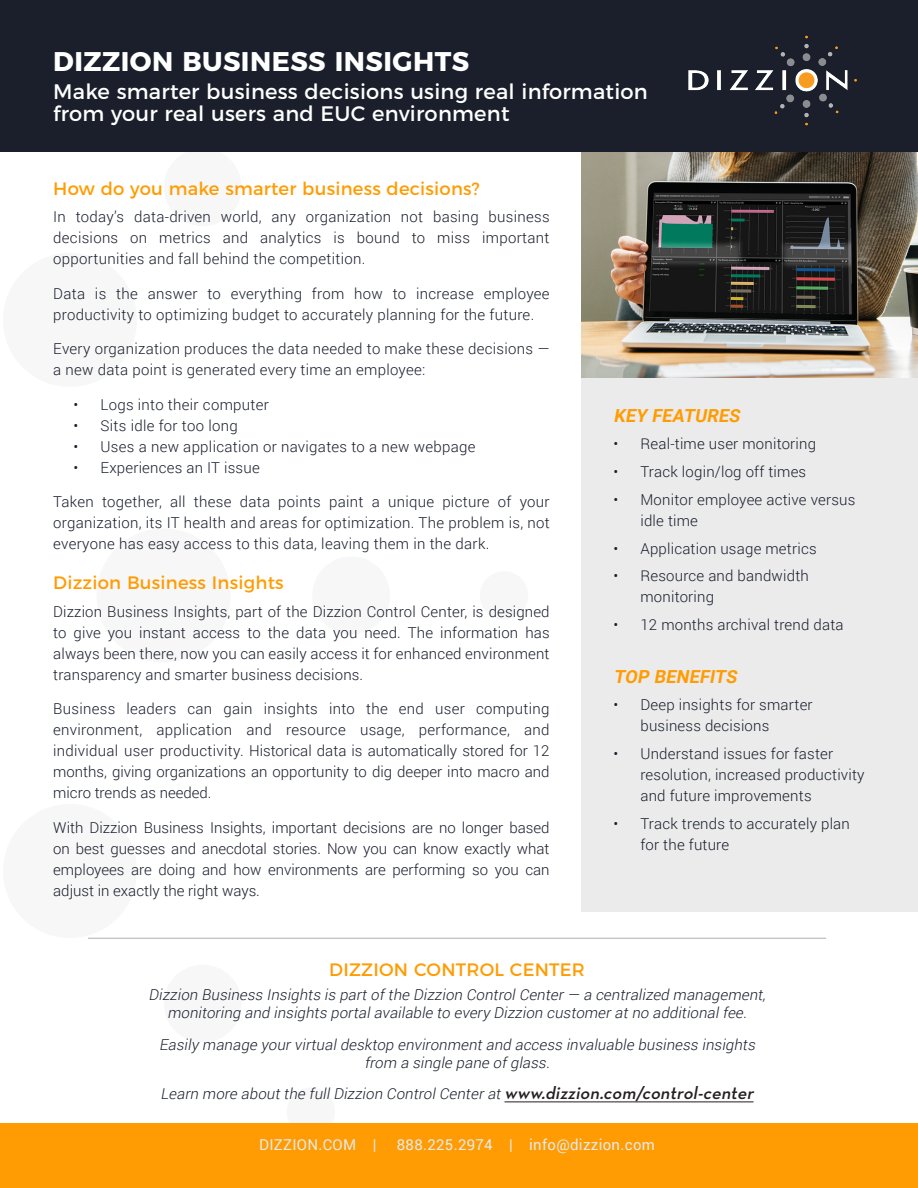
<style>
.page{position:relative;width:918px;height:1188px;background:#fff}
.page>*{position:absolute;margin:0;border:0;box-sizing:border-box;transform-origin:0 0}
.Interior_Title{font:700 27px "Montserrat";letter-spacing:.015em;color:#fff}
.Interior_Subtitle{font:21px/22.5px "Montserrat";letter-spacing:.01em;color:#fff}
.Interior_Copy{font:18px "Montserrat";letter-spacing:.01em;color:#ff9c03}
.Interior_Side_Bullet{font:italic 700 18px "Roboto";color:#ff9c03}
.Interior_Side_Bullet-2{font:18px "Montserrat";letter-spacing:.01em;color:#ff9c03}
.Interior_Copy-2{font:300 15px/21px "Roboto";letter-spacing:.015em;color:#191e2c}
.Interior_Copy-3{font:italic 300 15px/18px "Roboto";color:#191e2c;text-align:center}
.Category{font:15px "Roboto";letter-spacing:.02em;color:#eaeaea}
.s1{font-family:"Neutraface Text";font-weight:600;font-size:18px;color:#231f20}
</style>
<div class="page">
<div style="left:581px;top:0;width:337px;height:912px;background:#ebebeb"></div>
<div style="left:97px;top:528px;width:134px;height:134px;background:#f7f7f7;border-radius:50%"></div>
<div style="left:480px;top:571px;width:48px;height:49px;background:#f7f7f7;border-radius:50%"></div>
<div style="left:312px;top:557px;width:78px;height:77px;background:#f7f7f7;border-radius:50%"></div>
<svg style="left:160px;top:151px;width:85px;height:1px"></svg>
<div style="left:0;top:1123px;width:918px;height:65px;background:#ff9c03"></div>
<img style="left:581px;top:151px;width:337px;height:227px">
<div style="left:0;top:0;width:918px;height:151px;background:#1a1f2b"></div>
<img style="left:688px;top:35px;width:169px;height:91px">
<hr style="left:504px;top:1102px;width:250px;height:1px;background:#231f20">
<hr style="left:88px;top:938px;width:738px;height:1px;background:#b0aeae">
<p class="Interior_Title" style="left:53px;top:39px;width:417px">DIZZION BUSINESS INSIGHTS</p>
<p class="Interior_Subtitle" style="left:53px;top:78px;width:596px">Make smarter business decisions using real information from your real users and EUC environment</p>
<p class="Interior_Copy" style="left:53px;top:174px;width:428px">How do you make smarter business decisions?</p>
<p class="Interior_Copy-2" style="left:53px;top:206px;width:498px;text-align:justify">In today’s data-driven world, any organization not basing business decisions on metrics and analytics is bound to miss important opportunities and fall behind the competition.</p>
<p class="Interior_Copy-2" style="left:53px;top:282px;width:498px">Data is the answer to everything from how to increase employee productivity to optimizing budget to accurately planning for the future.</p>
<p class="Interior_Copy-2" style="left:53px;top:338px;width:498px">Every organization produces the data needed to make these decisions — a new data point is generated every time an employee:</p>
<p class="Interior_Copy-2" style="left:74px;top:393px;width:197px">• Logs into their computer</p>
<p class="Interior_Copy-2" style="left:74px;top:414px;width:166px">• Sits idle for too long</p>
<p class="Interior_Copy-2" style="left:74px;top:435px;width:404px">• Uses a new application or navigates to a new webpage</p>
<p class="Interior_Copy-2" style="left:74px;top:456px;width:188px">• Experiences an IT issue</p>
<p class="Interior_Copy-2" style="left:53px;top:491px;width:498px;text-align:justify">Taken together, all these data points paint a unique picture of your organization, its IT health and areas for optimization. The problem is, not everyone has easy access to this data, leaving them in the dark.</p>
<p class="Interior_Copy" style="left:53px;top:568px;width:232px">Dizzion Business Insights</p>
<p class="Interior_Copy-2" style="left:53px;top:600px;width:498px;text-align:justify">Dizzion Business Insights, part of the Dizzion Control Center, is designed to give you instant access to the data you need. The information has always been there, now you can easily access it for enhanced environment transparency and smarter business decisions.</p>
<p class="Interior_Copy-2" style="left:53px;top:698px;width:498px;text-align:justify">Business leaders can gain insights into the end user computing environment, application and resource usage, performance, and individual user productivity. Historical data is automatically stored for 12 months, giving organizations an opportunity to dig deeper into macro and micro trends as needed.</p>
<p class="Interior_Copy-2" style="left:53px;top:816px;width:498px;text-align:justify">With Dizzion Business Insights, important decisions are no longer based on best guesses and anecdotal stories. Now you can know exactly what employees are doing and how environments are performing so you can adjust in exactly the right ways.</p>
<p class="Interior_Side_Bullet" style="left:613px;top:403px;width:132px">KEY FEATURES</p>
<p class="Interior_Copy-2" style="left:613px;top:433px;width:204px">• Real-time user monitoring</p>
<p class="Interior_Copy-2" style="left:613px;top:461px;width:194px">• Track login/log off times</p>
<p class="Interior_Copy-2" style="left:640px;top:489px;width:217px;text-indent:-27px">• Monitor employee active versus idle time</p>
<p class="Interior_Copy-2" style="left:613px;top:537px;width:205px">• Application usage metrics</p>
<p class="Interior_Copy-2" style="left:640px;top:565px;width:170px;text-indent:-27px">• Resource and bandwidth monitoring</p>
<p class="Interior_Copy-2" style="left:613px;top:614px;width:232px">• 12 months archival trend data</p>
<p class="Interior_Side_Bullet" style="left:613px;top:664px;width:129px">TOP BENEFITS</p>
<p class="Interior_Copy-2" style="left:640px;top:694px;width:174px;text-indent:-27px">• Deep insights for smarter business decisions</p>
<p class="Interior_Copy-2" style="left:640px;top:743px;width:226px;text-indent:-27px">• Understand issues for faster resolution, increased productivity and future improvements</p>
<p class="Interior_Copy-2" style="left:640px;top:813px;width:211px;text-indent:-27px">• Track trends to accurately plan for the future</p>
<p class="Interior_Side_Bullet-2" style="left:329px;top:955px;width:257px">DIZZION CONTROL CENTER</p>
<p class="Interior_Copy-3" style="left:149px;top:986px;width:622px">Dizzion Business Insights is partofthe Dizzion ControlCenter— a centralized management, monitoring and insights portalavailable to every Dizzion customeratno additionalfee.</p>
<p class="Interior_Copy-3" style="left:159px;top:1035px;width:601px">Easily manage yourvirtualdesktop environmentand access invaluable business insights from a single pane ofglass.</p>
<p class="Interior_Copy-3" style="left:161px;top:1085px;width:598px">Learn more aboutthe fullDizzion ControlCenterat<span class="s1">www.dizzion.com/control-center</span></p>
<p class="Category" style="left:259px;top:1134px;width:119px">DIZZION.COM |</p>
<p class="Category" style="left:397px;top:1134px;width:260px">888.225.2974 | info@dizzion.com</p>
</div>
